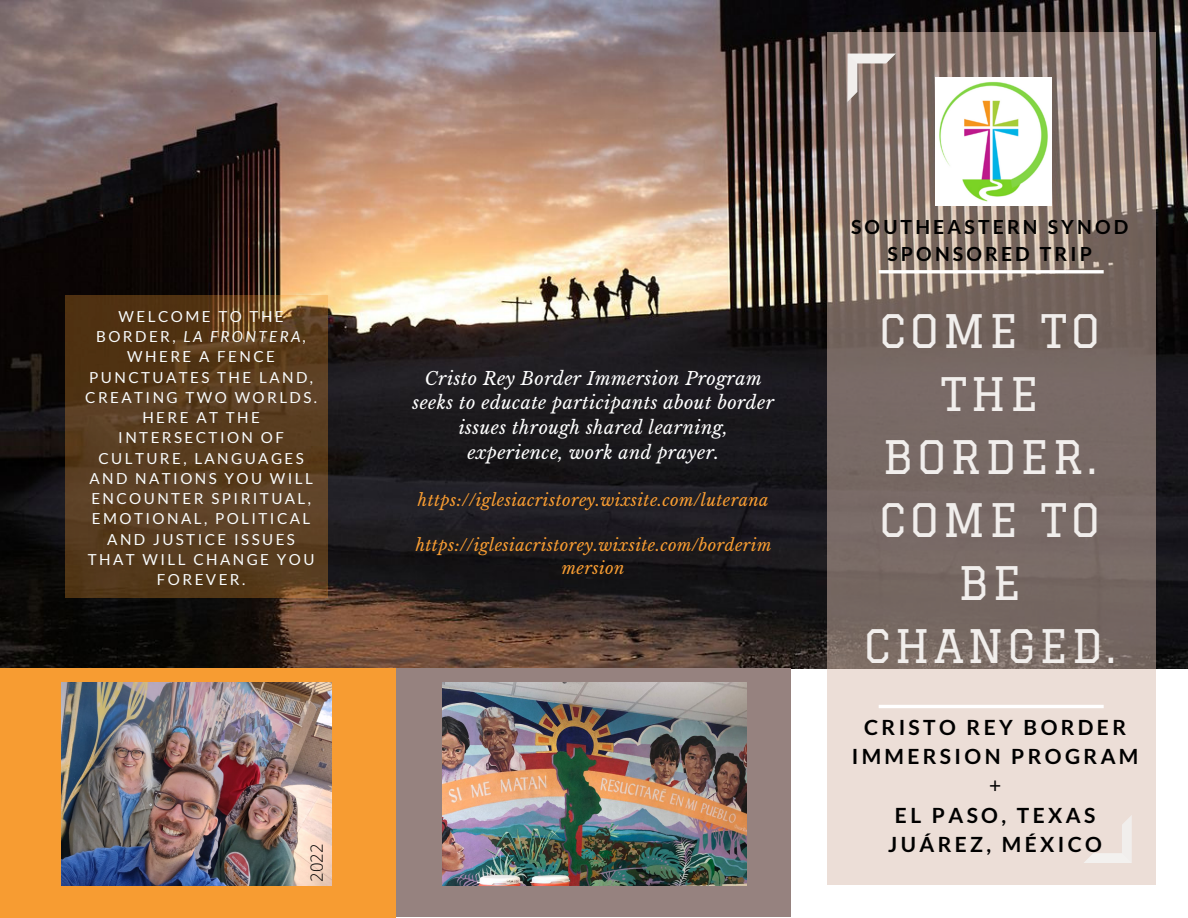
<style>
.page{position:relative;width:1188px;height:918px;background:#fff}
.page>*{position:absolute;margin:0;border:0;box-sizing:border-box;transform-origin:0 0}
.t1{font:45.15px/63px "Graduate";letter-spacing:.08em;color:#f1eeec;text-align:center}
.t2{font:700 21px/29.2px "Lato";letter-spacing:.16em;color:#000;text-align:center}
.t3{font:21px "Lato";color:#000}
.t4{font:700 19.5px/27px "Lato";letter-spacing:.16em;color:#000;text-align:center}
.t5{font:italic 18px/24.8px "Libre Baskerville";letter-spacing:.025em;color:#fff;text-align:center}
.t6{font:300 16.65px "Open Sans";color:#000}
.t7{font:italic 16.5px/22.5px "Libre Baskerville";letter-spacing:.025em;color:#f79c32;text-align:center}
.t8{font:15.15px/20.2px "Lato";letter-spacing:.16em;color:#f9fcfd;text-align:center}
.s1{font-style:italic}
</style>
<div class="page">
<img style="left:0;top:0;width:1188px;height:668px">
<svg style="left:827px;top:32px;width:328px;height:853px;background:#9c8d86"></svg>
<svg style="left:848px;top:53px;width:48px;height:49px;background:#a99c96"></svg>
<svg style="left:1083px;top:815px;width:49px;height:48px;background:#ede3de"></svg>
<svg style="left:66px;top:295px;width:262px;height:302px;background:#5a3d1e"></svg>
<hr style="left:879px;top:705px;width:225px;height:3px;background:#fff">
<hr style="left:879px;top:270px;width:225px;height:3px;background:#fff">
<img style="left:936px;top:78px;width:116px;height:128px">
<div style="left:396px;top:668px;width:395px;height:249px;background:#96827f"></div>
<img style="left:442px;top:683px;width:304px;height:202px">
<div style="left:0;top:668px;width:396px;height:250px;background:#f79c32"></div>
<img style="left:62px;top:683px;width:270px;height:202px">
<p class="t8" style="left:85px;top:306px;width:233px">WELCOME TO THE<br>BORDER, <span class="s1">LA FRONTERA,<br></span>WHERE A FENCE<br>PUNCTUATES THE LAND,<br>CREATING TWO WORLDS.<br>HERE AT THE<br>INTERSECTION OF<br>CULTURE, LANGUAGES<br>AND NATIONS YOU WILL<br>ENCOUNTER SPIRITUAL,<br>EMOTIONAL, POLITICAL<br>AND JUSTICE ISSUES<br>THAT WILL CHANGE YOU<br>FOREVER.</p>
<p class="t6" style="left:305px;top:882px;width:40px;rotate:-90deg">2022</p>
<p class="t5" style="left:412px;top:366px;width:363px">Cristo Rey Border Immersion Program seeks to educate participants about border issues through shared learning, experience, work and prayer.</p>
<p class="t7" style="left:418px;top:489px;width:352px">https://iglesiacristorey.wixsite.com/luterana</p>
<p class="t7" style="left:416px;top:534px;width:357px">https://iglesiacristorey.wixsite.com/borderim mersion</p>
<p class="t4" style="left:851px;top:213px;width:279px">SOUTHEASTERN SYNOD<br>SPONSORED TRIP</p>
<h1 class="t1" style="left:864px;top:299px;width:253px">COME TO<br>THE<br>BORDER.<br>COME TO<br>BE<br>CHANGED.</h1>
<h2 class="t2" style="left:852px;top:712px;width:288px">CRISTO REY BORDER<br>IMMERSION PROGRAM</h2>
<h2 class="t3" style="left:989px;top:773px;width:14px">+</h2>
<h2 class="t2" style="left:888px;top:800px;width:215px">EL PASO, TEXAS<br>JUÁREZ, MÉXICO</h2>
</div>
